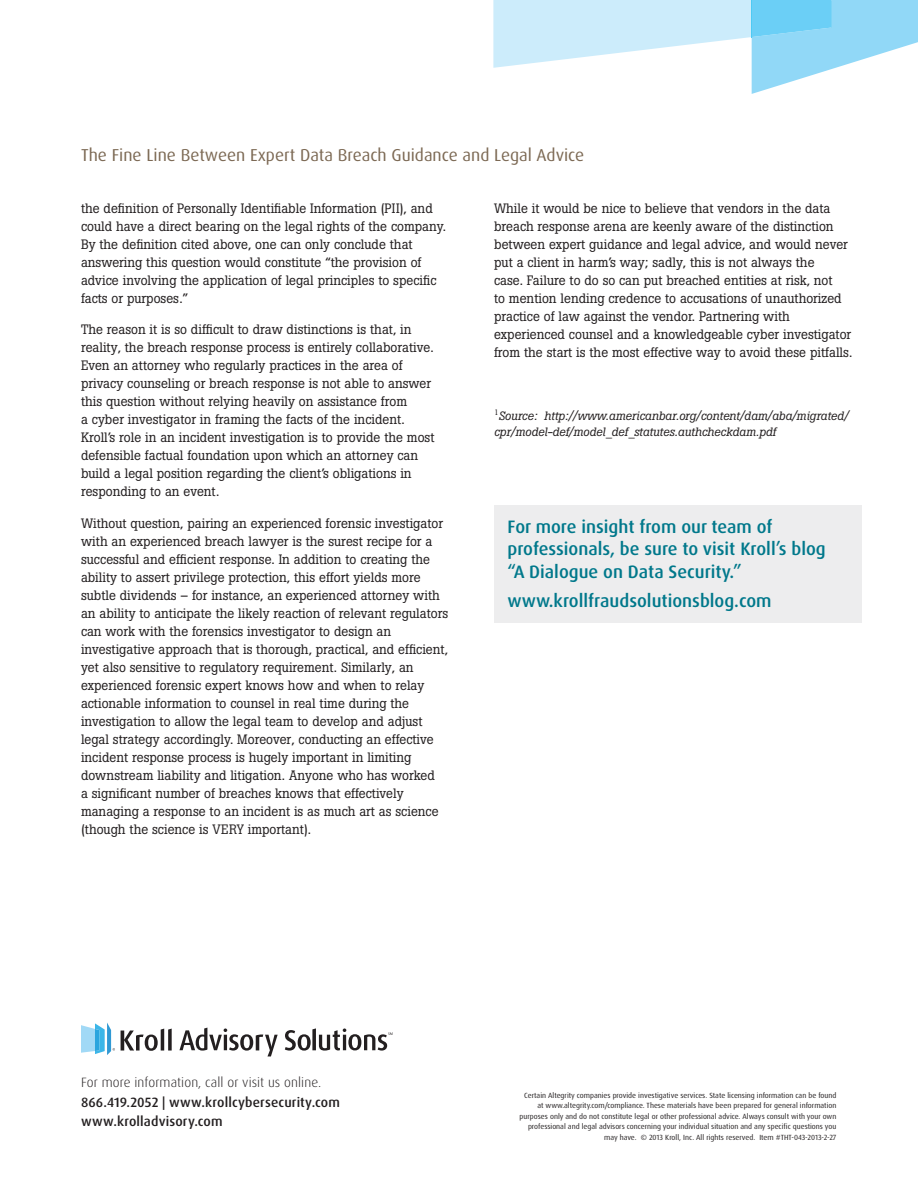
<style>
.page{position:relative;width:918px;height:1188px;background:#fff}
.page>*{position:absolute;margin:0;border:0;box-sizing:border-box;transform-origin:0 0}
.Call-out_Headline_1{font:500 18px/22.5px "Dax OT";color:#00788b}
.Subject_Identifier{font:17.25px "Dax OT";color:#7c6954}
.Info_Sheet_Body_Text{font:13.5px/18px "Boton BQ";color:#231f20}
.Contact_Block{font:500 13.5px/19.5px "Dax OT";letter-spacing:.01em;color:#231f20}
.Info_Sheet_Body_Text-2{font:italic 12px/16.5px "Boton BQ";color:#231f20}
.t1{font:7.5px/10.5px "Dax OT";color:#231f20;text-align:right}
.s1{font-weight:300}
</style>
<div class="page">
<svg style="left:493px;top:0;width:425px;height:94px"></svg>
<svg style="left:121px;top:1029px;width:51px;height:22px"></svg>
<svg style="left:179px;top:1028px;width:99px;height:28px"></svg>
<svg style="left:81px;top:1023px;width:34px;height:32px"></svg>
<svg style="left:285px;top:1028px;width:108px;height:23px"></svg>
<div style="left:494px;top:505px;width:367px;height:118px;background:#ededee"></div>
<p class="Subject_Identifier" style="left:81px;top:145px;width:505px">The Fine Line Between Expert Data Breach Guidance and Legal Advice</p>
<p class="Info_Sheet_Body_Text" style="left:81px;top:199px;width:367px">the definition of Personally Identifiable Information (PII), and could have a direct bearing on the legal rights of the company.<br>By the definition cited above, one can only conclude that answering this question would constitute “the provision of advice involving the application of legal principles to specific facts or purposes.”</p>
<p class="Info_Sheet_Body_Text" style="left:81px;top:320px;width:355px">The reason it is so difficult to draw distinctions is that, in reality, the breach response process is entirely collaborative.<br>Even an attorney who regularly practices in the area of privacy counseling or breach response is not able to answer this question without relying heavily on assistance from<br>a cyber investigator in framing the facts of the incident.<br>Kroll’s role in an incident investigation is to provide the most defensible factual foundation upon which an attorney can build a legal position regarding the client’s obligations in responding to an event.</p>
<p class="Info_Sheet_Body_Text" style="left:81px;top:514px;width:369px">Without question, pairing an experienced forensic investigator with an experienced breach lawyer is the surest recipe for a successful and efficient response. In addition to creating the ability to assert privilege protection, this effort yields more subtle dividends – for instance, an experienced attorney with an ability to anticipate the likely reaction of relevant regulators can work with the forensics investigator to design an investigative approach that is thorough, practical, and efficient, yet also sensitive to regulatory requirement. Similarly, an experienced forensic expert knows how and when to relay actionable information to counsel in real time during the investigation to allow the legal team to develop and adjust legal strategy accordingly. Moreover, conducting an effective incident response process is hugely important in limiting downstream liability and litigation. Anyone who has worked<br>a significant number of breaches knows that effectively managing a response to an incident is as much art as science (though the science is VERY important).</p>
<p class="Info_Sheet_Body_Text" style="left:494px;top:199px;width:360px">While it would be nice to believe that vendors in the data breach response arena are keenly aware of the distinction between expert guidance and legal advice, and would never put a client in harm’s way; sadly, this is not always the<br>case. Failure to do so can put breached entities at risk, not<br>to mention lending credence to accusations of unauthorized practice of law against the vendor. Partnering with experienced counsel and a knowledgeable cyber investigator from the start is the most effective way to avoid these pitfalls.</p>
<p class="Info_Sheet_Body_Text-2" style="left:494px;top:407px;width:356px"><sup>1</sup>Source: http://www.americanbar.org/content/dam/aba/migrated/ cpr/model-def/model_def_statutes.authcheckdam.pdf</p>
<p class="Call-out_Headline_1" style="left:508px;top:515px;width:320px">For more insight from our team of professionals, be sure to visit Kroll’s blog “A Dialogue on Data Security.”</p>
<p class="Call-out_Headline_1" style="left:508px;top:590px;width:265px">www.krollfraudsolutionsblog.com</p>
<p class="Contact_Block" style="left:81px;top:1073px;width:260px"><span class="s1">For more information, call or visit us online.<br></span>866.419.2052 | www.krollcybersecurity.com www.krolladvisory.com</p>
<p class="t1" style="left:520px;top:1090px;width:318px">Certain Altegrity companies provide investigative services. State licensing information can be found at www.altegrity.com/compliance. These materials have been prepared for general information purposes only and do not constitute legal or other professional advice. Always consult with your own professional and legal advisors concerning your individual situation and any specific questions you may have. © 2013 Kroll, Inc. All rights reserved. Item #THT-043-2013-2-27</p>
</div>
